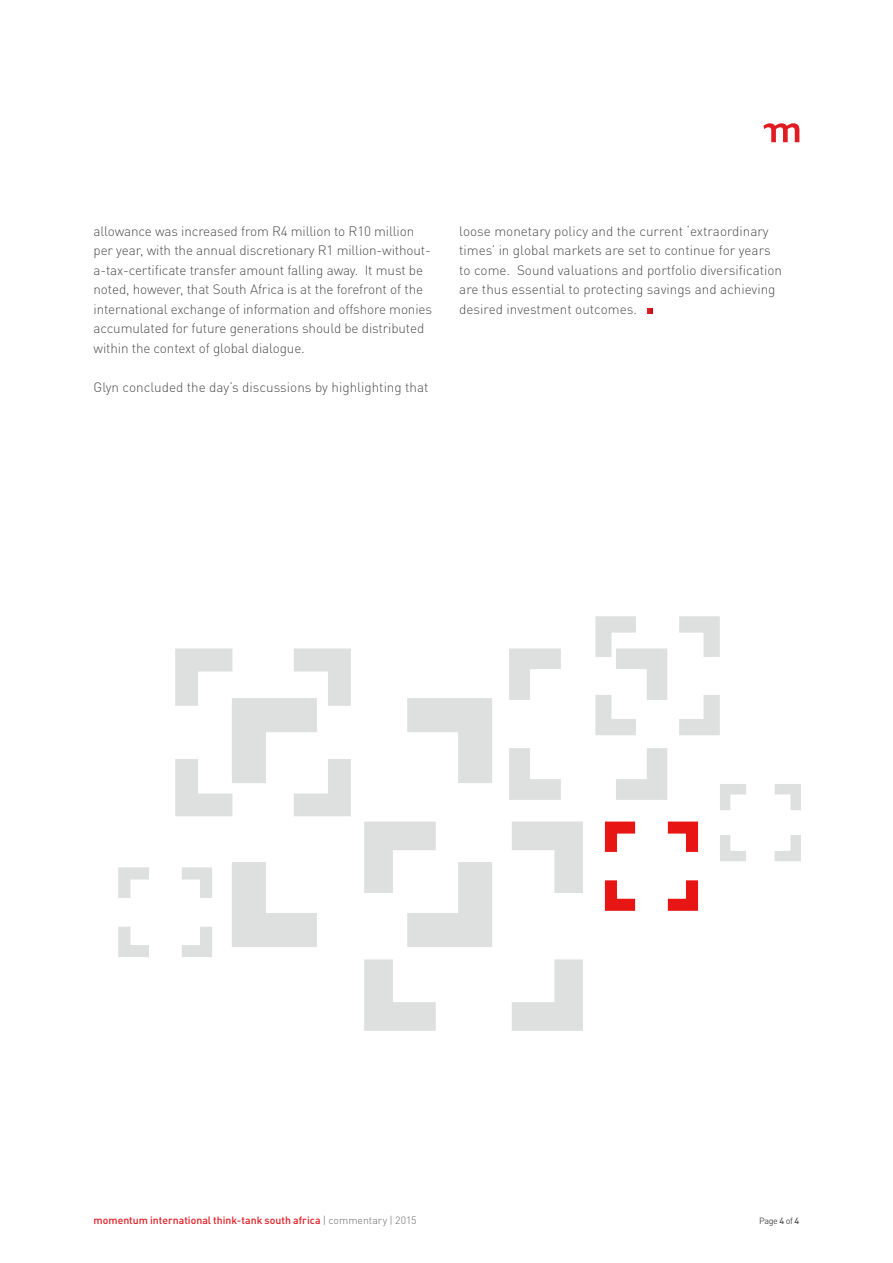
<style>
.page{position:relative;width:893px;height:1263px;background:#fff}
.page>*{position:absolute;margin:0;border:0;box-sizing:border-box;transform-origin:0 0}
.t1{font:300 13.5px/19.5px "DINOT";letter-spacing:-.01em;color:#4d4d4f}
.t2{font:500 10.5px "DINOT";color:#e11b22}
.t3{font:9px "DINOT";letter-spacing:-.04em;color:#4d4d4f}
.s1{font-weight:300;color:#696a6c}
.s2{font-weight:500}
</style>
<div class="page">
<svg style="left:763px;top:123px;width:36px;height:19px"></svg>
<svg style="left:647px;top:308px;width:6px;height:6px"></svg>
<img style="left:118px;top:617px;width:682px;height:414px">
<p class="t1" style="left:94px;top:221px;width:340px">allowance was increased from R4 million to R10 million per year, with the annual discretionary R1 million-without&shy;a-tax-certificate transfer amount falling away. It must be noted, however, that South Africa is at the forefront of the international exchange of information and offshore monies accumulated for future generations should be distributed within the context of global dialogue.</p>
<p class="t1" style="left:94px;top:377px;width:337px">Glyn concluded the day’s discussions by highlighting that</p>
<p class="t1" style="left:459px;top:221px;width:324px">loose monetary policy and the current ‘extraordinary times’ in global markets are set to continue for years to come. Sound valuations and portfolio diversification are thus essential to protecting savings and achieving desired investment outcomes.</p>
<p class="t2" style="left:94px;top:1214px;width:324px">momentum international think-tank south africa <span class="s1">| commentary | 2015</span></p>
<p class="t3" style="left:759px;top:1215px;width:42px">Page <span class="s2">4</span> of <span class="s2">4</span></p>
</div>
